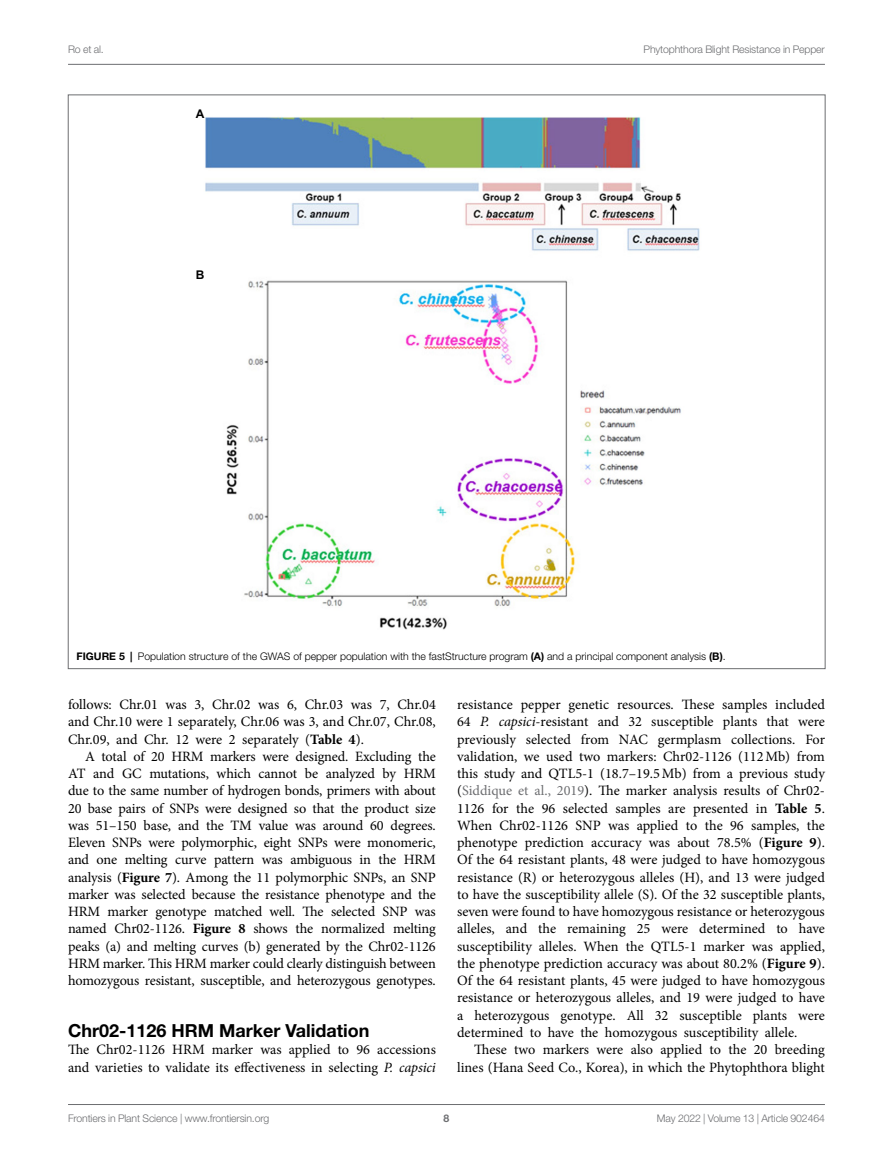
<style>
.page{position:relative;width:893px;height:1170px;background:#fff}
.page>*{position:absolute;margin:0;border:0;box-sizing:border-box;transform-origin:0 0}
.HEAD_2{font:700 18px "Helvetica Neue LT Std";color:#000}
.TEXT_FLUSH{font:14.25px/17.2px "Minion Pro";color:#000;text-align:justify}
.TEXT{font:14.25px/17.2px "Minion Pro";letter-spacing:-.005em;color:#000;text-align:justify}
.t1{font:700 12px "Arial";color:#000}
.FIG_LEG{font:300 10.5px "Helvetica Neue LT Std";color:#000}
.t2{font:300 10.5px "Helvetica Neue LT Std";letter-spacing:-.015em;color:#6d6e71}
.t3{font:700 10.5px "Helvetica Neue LT Std";color:#6d6e71}
.s1{font-weight:700}
.s2{font-style:italic}
.s3{color:#6d6e71}
</style>
<div class="page">
<hr style="left:68px;top:64px;width:757px;height:1px;background:#6d6e71">
<hr style="left:68px;top:1104px;width:757px;height:1px;background:#6d6e71">
<img style="left:205px;top:117px;width:495px;height:513px">
<p class="t2" style="left:68px;top:42px;width:37px">Ro et al.</p>
<p class="t2" style="left:643px;top:42px;width:183px">Phytophthora Blight Resistance in Pepper</p>
<p class="t1" style="left:196px;top:105px;width:10px">A</p>
<p class="t1" style="left:196px;top:266px;width:10px">B</p>
<p class="FIG_LEG" style="left:77px;top:650px;width:650px"><span class="s1">FIGURE 5 |</span> Population structure of the GWAS of pepper population with the fastStructure program <span class="s1">(A)</span> and a principal component analysis <span class="s1">(B)</span>.</p>
<p class="TEXT_FLUSH" style="left:68px;top:696px;width:369px">follows: Chr.01 was 3, Chr.02 was 6, Chr.03 was 7, Chr.04 and Chr.10 were 1 separately, Chr.06 was 3, and Chr.07, Chr.08, Chr.09, and Chr. 12 were 2 separately (<span class="s1">Table 4</span>).</p>
<p class="TEXT" style="left:68px;top:747px;width:369px;text-indent:17px">A total of 20 HRM markers were designed. Excluding the AT and GC mutations, which cannot be analyzed by HRM due to the same number of hydrogen bonds, primers with about 20 base pairs of SNPs were designed so that the product size was 51–150 base, and the TM value was around 60 degrees.<br>Eleven SNPs were polymorphic, eight SNPs were monomeric, and one melting curve pattern was ambiguous in the HRM analysis (<span class="s1">Figure 7</span>). Among the 11 polymorphic SNPs, an SNP marker was selected because the resistance phenotype and the HRM marker genotype matched well. The selected SNP was named Chr02-1126. <span class="s1">Figure 8</span> shows the normalized melting peaks (a) and melting curves (b) generated by the Chr02-1126<br>HRM marker. This HRM marker could clearly distinguish between homozygous resistant, susceptible, and heterozygous genotypes.</p>
<p class="HEAD_2" style="left:68px;top:1019px;width:303px">Chr02-1126 HRM Marker Validation</p>
<p class="TEXT_FLUSH" style="left:68px;top:1041px;width:369px">The Chr02-1126 HRM marker was applied to 96 accessions and varieties to validate its effectiveness in selecting <span class="s2">P. capsici</span></p>
<p class="TEXT_FLUSH" style="left:457px;top:696px;width:369px">resistance pepper genetic resources. These samples included 64 <span class="s2">P. capsici</span>-resistant and 32 susceptible plants that were previously selected from NAC germplasm collections. For validation, we used two markers: Chr02-1126 (112Mb) from this study and QTL5-1 (18.7–19.5Mb) from a previous study (<span class="s3">Siddique et al., 2019</span>). The marker analysis results of Chr02- 1126 for the 96 selected samples are presented in <span class="s1">Table 5</span>.<br>When Chr02-1126 SNP was applied to the 96 samples, the phenotype prediction accuracy was about 78.5% (<span class="s1">Figure 9</span>).<br>Of the 64 resistant plants, 48 were judged to have homozygous resistance (R) or heterozygous alleles (H), and 13 were judged to have the susceptibility allele (S). Of the 32 susceptible plants, seven were found to have homozygous resistance or heterozygous alleles, and the remaining 25 were determined to have susceptibility alleles. When the QTL5-1 marker was applied, the phenotype prediction accuracy was about 80.2% (<span class="s1">Figure 9</span>).<br>Of the 64 resistant plants, 45 were judged to have homozygous resistance or heterozygous alleles, and 19 were judged to have a heterozygous genotype. All 32 susceptible plants were determined to have the homozygous susceptibility allele.</p>
<p class="TEXT" style="left:457px;top:1041px;width:369px;text-align:right">These two markers were also applied to the 20 breeding lines (Hana Seed Co., Korea), in which the Phytophthora blight</p>
<p class="t2" style="left:68px;top:1111px;width:203px">Frontiers in Plant Science | www.frontiersin.org</p>
<p class="t3" style="left:444px;top:1111px;width:7px">8</p>
<p class="t2" style="left:657px;top:1111px;width:169px">May 2022 | Volume 13 | Article 902464</p>
</div>
